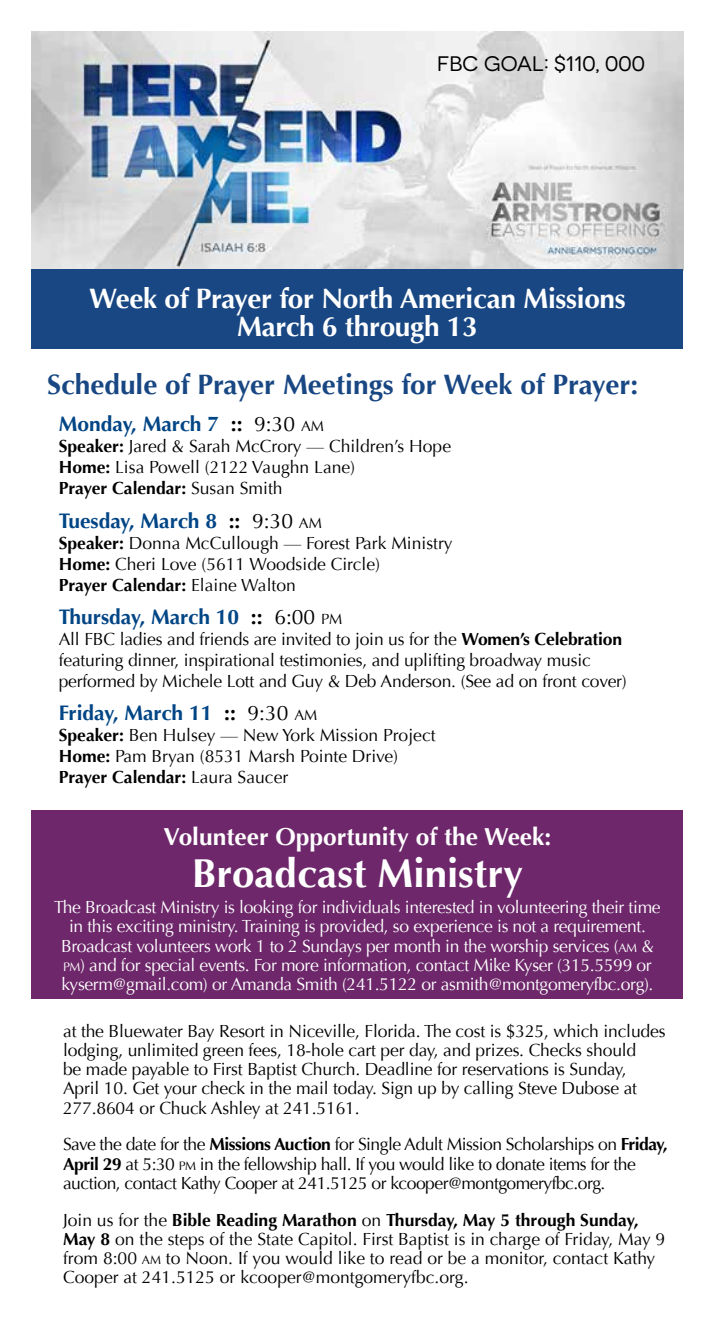
<style>
.page{position:relative;width:715px;height:1323px;background:#fff}
.page>*{position:absolute;margin:0;border:0;box-sizing:border-box;transform-origin:0 0}
.t1{font:700 40.25px "Optima";color:#fff}
.t2{font:700 28px/28px "Optima";letter-spacing:-.01em;color:#fff;text-align:center}
.t3{font:700 28px "Optima";color:#184783}
.t4{font:700 24.5px "Optima";color:#fff}
.t5{font:700 21px "Optima";color:#004585}
.t6{font:21px "Novecentosanswide";color:#000}
.t7{font:17.5px/21px "Optima";letter-spacing:-.01em;color:#000}
.t8{font:17.5px/19.2px "Optima";letter-spacing:-.02em;color:#fff;text-align:center}
.t9{font:17.5px/19.2px "Optima";letter-spacing:-.03em;color:#000}
.s1{color:#000}
.s2{font-weight:400;color:#000}
.s3{font-weight:400;font-size:14.7px;color:#000}
.s4{font-weight:700}
.s5{font-size:12.25px}
</style>
<div class="page">
<img style="left:32px;top:32px;width:650px;height:237px">
<div style="left:32px;top:269px;width:650px;height:80px;background:#184783"></div>
<div style="left:32px;top:810px;width:650px;height:189px;background:#6d276a"></div>
<p class="t6" style="left:437px;top:52px;width:209px">FBC GOAL: $110, 000</p>
<h2 class="t2" style="left:89px;top:285px;width:538px">Week of Prayer for North American Missions<br>March 6 through 13</h2>
<h2 class="t3" style="left:47px;top:368px;width:592px">Schedule of Prayer Meetings for Week of Prayer:</h2>
<p class="t5" style="left:59px;top:412px;width:266px">Monday, March 7 <span class="s1">::</span> <span class="s2">9:30</span> <span class="s3">AM</span></p>
<p class="t7" style="left:59px;top:436px;width:393px"><span class="s4">Speaker:</span> Jared &amp; Sarah McCrory — Children’s Hope<br><span class="s4">Home:</span> Lisa Powell (2122 Vaughn Lane)<br><span class="s4">Prayer Calendar:</span> Susan Smith</p>
<p class="t5" style="left:59px;top:508px;width:264px">Tuesday, March 8 <span class="s1">::</span> <span class="s2">9:30</span> <span class="s3">AM</span></p>
<p class="t7" style="left:59px;top:532px;width:395px"><span class="s4">Speaker:</span> Donna McCullough — Forest Park Ministry<br><span class="s4">Home:</span> Cheri Love (5611 Woodside Circle)<br><span class="s4">Prayer Calendar:</span> Elaine Walton</p>
<p class="t5" style="left:59px;top:605px;width:285px">Thursday, March 10 <span class="s1">::</span> <span class="s2">6:00</span> <span class="s3">PM</span></p>
<p class="t7" style="left:59px;top:629px;width:569px">All FBC ladies and friends are invited to join us for the <span class="s4">Women’s Celebration </span>featuring dinner, inspirational testimonies, and uplifting broadway music performed by Michele Lott and Guy &amp; Deb Anderson. (See ad on front cover)</p>
<p class="t5" style="left:59px;top:701px;width:260px">Friday, March 11 <span class="s1">::</span> <span class="s2">9:30</span> <span class="s3">AM</span></p>
<p class="t7" style="left:59px;top:725px;width:378px"><span class="s4">Speaker:</span> Ben Hulsey — New York Mission Project<br><span class="s4">Home:</span> Pam Bryan (8531 Marsh Pointe Drive)<br><span class="s4">Prayer Calendar:</span> Laura Saucer</p>
<h3 class="t4" style="left:163px;top:822px;width:389px">Volunteer Opportunity of the Week:</h3>
<h1 class="t1" style="left:192px;top:850px;width:333px">Broadcast Ministry</h1>
<p class="t8" style="left:54px;top:898px;width:607px">The Broadcast Ministry is looking for individuals interested in volunteering their time in this exciting ministry. Training is provided, so experience is not a requirement.<br>Broadcast volunteers work 1 to 2 Sundays per month in the worship services (<span class="s5">AM</span> &amp; <span class="s5">PM</span>) and for special events. For more information, contact Mike Kyser (315.5599 or kyserm@gmail.com) or Amanda Smith (241.5122 or asmith@montgomeryfbc.org).</p>
<p class="t7" style="left:63px;top:1021px;width:603px;line-height:19.2px">at the Bluewater Bay Resort in Niceville, Florida. The cost is $325, which includes lodging, unlimited green fees, 18-hole cart per day, and prizes. Checks should<br>be made payable to First Baptist Church. Deadline for reservations is Sunday, April 10. Get your check in the mail today. Sign up by calling Steve Dubose at 277.8604 or Chuck Ashley at 241.5161.</p>
<p class="t9" style="left:63px;top:1135px;width:605px">Save the date for the <span class="s4">Missions Auction</span> for Single Adult Mission Scholarships on <span class="s4">Friday,<br>April 29</span> at 5:30 <span class="s5">PM</span> in the fellowship hall. If you would like to donate items for the auction, contact Kathy Cooper at 241.5125 or kcooper@montgomeryfbc.org.</p>
<p class="t7" style="left:63px;top:1210px;width:603px;line-height:19.2px">Join us for the <span class="s4">Bible Reading Marathon</span> on <span class="s4">Thursday, May 5 through Sunday, May 8</span> on the steps of the State Capitol. First Baptist is in charge of Friday, May 9 from 8:00 <span class="s5">AM</span> to Noon. If you would like to read or be a monitor, contact Kathy Cooper at 241.5125 or kcooper@montgomeryfbc.org.</p>
</div>
